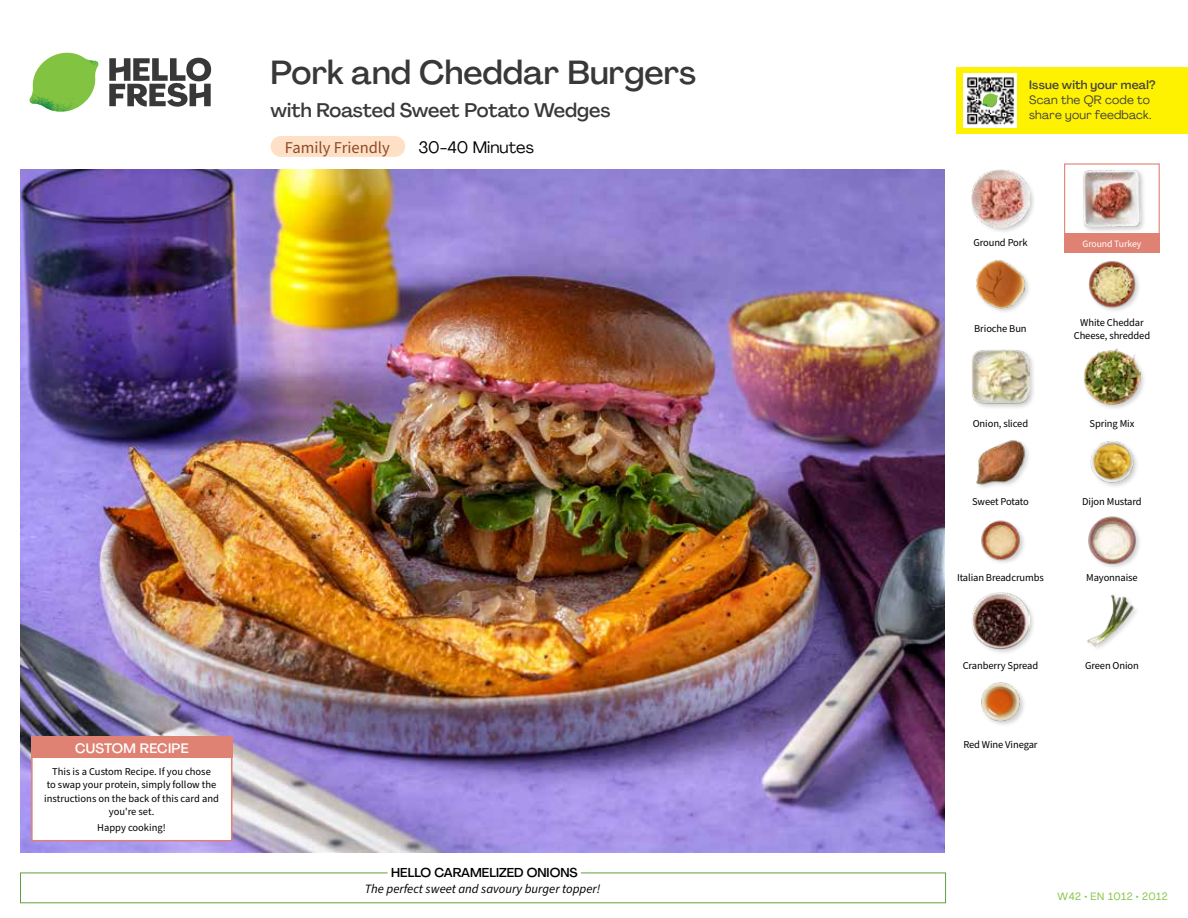
<style>
.page{position:relative;width:1188px;height:918px;background:#fff}
.page>*{position:absolute;margin:0;border:0;box-sizing:border-box;transform-origin:0 0}
.t1{font:500 33px "Agrandir";color:#383839}
.t2{font:500 19.5px "Agrandir";letter-spacing:-.005em;color:#383839}
.t3{font:16.5px "Source Sans Pro";color:#8e4b25}
.t4{font:16.5px "Agrandir";color:#000}
.t5{font:500 13.5px "Agrandir";letter-spacing:.02em;color:#fff}
.t6{font:italic 12.75px "Source Sans Pro";color:#000}
.t7{font:500 12.75px "Agrandir";color:#000}
.t8{font:12px/15px "Agrandir";letter-spacing:.02em;color:#414042}
.t9{font:500 12px "Agrandir";letter-spacing:.02em;color:#414042}
.t10{font:10.5px/13.5px "Source Sans Pro";letter-spacing:-.01em;color:#000;text-align:center}
.t11{font:10.5px "Agrandir";letter-spacing:.05em;color:#82c341}
.t12{font:9.75px "Source Sans Pro";letter-spacing:-.01em;color:#fff}
</style>
<div class="page">
<svg style="left:109px;top:57px;width:102px;height:50px"></svg>
<svg style="left:34px;top:53px;width:62px;height:40px"></svg>
<img style="left:67px;top:53px;width:32px;height:26px">
<img style="left:33px;top:75px;width:59px;height:11px">
<img style="left:29px;top:79px;width:61px;height:33px">
<img style="left:65px;top:86px;width:27px;height:25px">
<div style="left:20px;top:873px;width:926px;height:30px;border:1px solid #609f43"></div>
<div style="left:388px;top:865px;width:193px;height:15px;background:#fff"></div>
<img style="left:21px;top:170px;width:924px;height:682px">
<div style="left:271px;top:136px;width:134px;height:21px;background:#fee0c6;border-radius:10px"></div>
<img style="left:981px;top:682px;width:43px;height:43px">
<img style="left:1087px;top:594px;width:49px;height:54px">
<div style="left:971px;top:591px;width:65px;height:64px;background:#000;opacity:.2"></div>
<img style="left:972px;top:592px;width:57px;height:57px">
<img style="left:1088px;top:516px;width:52px;height:51px">
<img style="left:981px;top:520px;width:43px;height:43px">
<img style="left:1090px;top:441px;width:47px;height:46px">
<img style="left:976px;top:440px;width:53px;height:48px">
<div style="left:1083px;top:347px;width:64px;height:65px;background:#000;opacity:.2"></div>
<img style="left:1083px;top:348px;width:58px;height:58px">
<div style="left:971px;top:348px;width:65px;height:62px;background:#000;opacity:.2"></div>
<img style="left:972px;top:348px;width:57px;height:58px">
<img style="left:1088px;top:261px;width:51px;height:50px">
<img style="left:976px;top:260px;width:53px;height:52px">
<div style="left:1082px;top:169px;width:65px;height:64px;background:#000;opacity:.2"></div>
<img style="left:1083px;top:170px;width:58px;height:57px">
<div style="left:970px;top:168px;width:66px;height:66px;background:#000;opacity:.2"></div>
<img style="left:972px;top:170px;width:57px;height:57px">
<div style="left:1064px;top:163px;width:96px;height:73px;border:1px solid #df8273"></div>
<div style="left:1064px;top:234px;width:96px;height:19px;background:#df8273"></div>
<div style="left:31px;top:737px;width:201px;height:104px;background:#fff;border:2px solid #df8273"></div>
<div style="left:31px;top:737px;width:202px;height:21px;background:#df8273"></div>
<div style="left:956px;top:67px;width:232px;height:67px;background:#fff200"></div>
<img style="left:964px;top:74px;width:52px;height:54px">
<svg style="left:982px;top:93px;width:16px;height:14px"></svg>
<h1 class="t1" style="left:271px;top:52px;width:427px">Pork and Cheddar Burgers</h1>
<h2 class="t2" style="left:271px;top:98px;width:341px">with Roasted Sweet Potato Wedges</h2>
<h3 class="t3" style="left:285px;top:136px;width:106px">Family Friendly</h3>
<h3 class="t4" style="left:418px;top:137px;width:117px">30-40 Minutes</h3>
<p class="t5" style="left:75px;top:739px;width:115px">CUSTOM RECIPE</p>
<p class="t10" style="left:44px;top:765px;width:176px">This is a Custom Recipe. If you chose<br>to swap your protein, simply follow the instructions on the back of this card and you're set.</p>
<p class="t10" style="left:97px;top:821px;width:70px">Happy cooking!</p>
<p class="t7" style="left:391px;top:864px;width:188px">HELLO CARAMELIZED ONIONS</p>
<p class="t6" style="left:365px;top:880px;width:237px">The perfect sweet and savoury burger topper!</p>
<p class="t9" style="left:1029px;top:77px;width:128px">Issue with your meal?</p>
<p class="t8" style="left:1029px;top:92px;width:124px">Scan the QR code to share your feedback.</p>
<p class="t10" style="left:973px;top:236px;width:56px">Ground Pork</p>
<p class="t10" style="left:974px;top:322px;width:54px">Brioche Bun</p>
<p class="t12" style="left:1082px;top:237px;width:60px">Ground Turkey</p>
<p class="t10" style="left:1074px;top:316px;width:78px">White Cheddar<br>Cheese, shredded</p>
<p class="t10" style="left:973px;top:417px;width:57px">Onion, sliced</p>
<p class="t10" style="left:1090px;top:417px;width:46px">Spring Mix</p>
<p class="t10" style="left:972px;top:495px;width:58px">Sweet Potato</p>
<p class="t10" style="left:1082px;top:495px;width:61px">Dijon Mustard</p>
<p class="t10" style="left:957px;top:571px;width:88px">Italian Breadcrumbs</p>
<p class="t10" style="left:1086px;top:571px;width:53px">Mayonnaise</p>
<p class="t10" style="left:963px;top:659px;width:77px">Cranberry Spread</p>
<p class="t10" style="left:1085px;top:659px;width:55px">Green Onion</p>
<p class="t10" style="left:963px;top:738px;width:76px">Red Wine Vinegar</p>
<p class="t11" style="left:1058px;top:890px;width:112px">W42 • EN 1012 • 2012</p>
</div>
